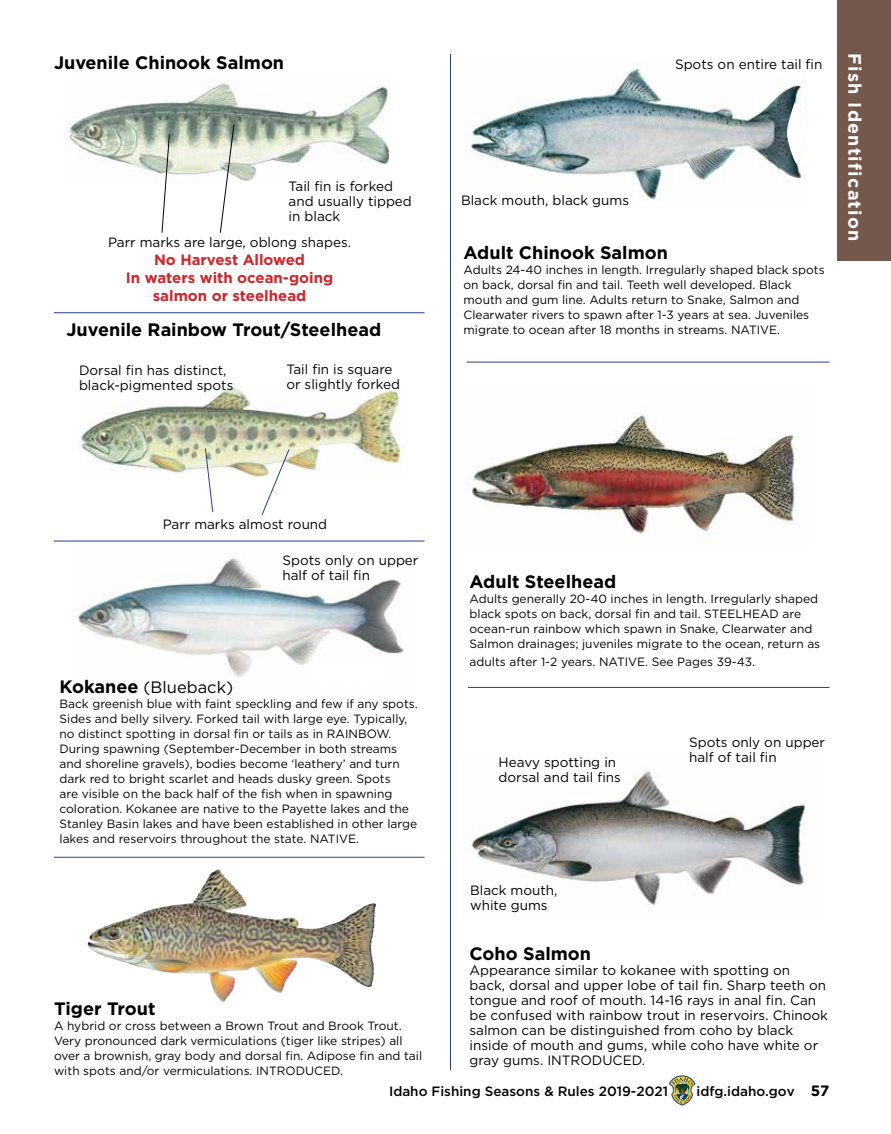
<style>
.page{position:relative;width:891px;height:1134px;background:#fff}
.page>*{position:absolute;margin:0;border:0;box-sizing:border-box;transform-origin:0 0}
.t1{font:700 18px "Gotham";color:#000}
.t2{font:700 18px "Gotham";letter-spacing:.07em;color:#fff}
.t3{font:16.5px "Gotham";color:#000}
.t4{font:700 15px/18px "Gotham";color:#d2232a;text-align:center}
.t5{font:13.5px/15px "Gotham";color:#000}
.t6{font:500 13.5px "Gotham";color:#000}
.t7{font:12px/15px "Gotham";color:#000}
.s1{font-weight:700;font-size:18px}
.s2{font-weight:700;font-size:15px}
</style>
<div class="page">
<svg style="left:669px;top:1075px;width:26px;height:31px"></svg>
<div style="left:837px;top:0;width:54px;height:261px;background:#74584b"></div>
<img style="left:73px;top:540px;width:336px;height:137px">
<hr style="left:54px;top:312px;width:371px;height:1px;background:#25408f">
<hr style="left:450px;top:54px;width:1px;height:1016px;background:#25408f">
<img style="left:66px;top:83px;width:323px;height:99px">
<svg style="left:161px;top:133px;width:9px;height:100px"></svg>
<svg style="left:219px;top:124px;width:16px;height:109px"></svg>
<img style="left:79px;top:386px;width:324px;height:91px">
<svg style="left:205px;top:448px;width:9px;height:65px"></svg>
<svg style="left:261px;top:449px;width:29px;height:67px"></svg>
<img style="left:467px;top:413px;width:337px;height:129px">
<hr style="left:54px;top:857px;width:371px;height:1px;background:#25408f">
<hr style="left:54px;top:541px;width:371px;height:1px;background:#25408f">
<img style="left:469px;top:768px;width:338px;height:137px">
<div style="left:310px;top:662px;width:76px;height:19px;background:#fff"></div>
<hr style="left:468px;top:687px;width:362px;height:1px;background:#25408f">
<hr style="left:467px;top:362px;width:363px;height:1px;background:#25408f">
<img style="left:466px;top:67px;width:336px;height:134px">
<svg style="left:787px;top:102px;width:16px;height:70px"></svg>
<img style="left:88px;top:870px;width:205px;height:132px">
<h1 class="t1" style="left:54px;top:51px;width:232px">Juvenile Chinook Salmon</h1>
<p class="t5" style="left:289px;top:178px;width:125px">Tail fin is forked and usually tipped in black</p>
<p class="t5" style="left:108px;top:235px;width:244px">Parr marks are large, oblong shapes.</p>
<p class="t4" style="left:126px;top:251px;width:209px">No Harvest Allowed<br>In waters with ocean-going salmon or steelhead</p>
<h1 class="t1" style="left:66px;top:317px;width:316px">Juvenile Rainbow Trout/Steelhead</h1>
<p class="t5" style="left:79px;top:363px;width:156px">Dorsal fin has distinct, black-pigmented spots</p>
<p class="t5" style="left:286px;top:361px;width:115px">Tail fin is square or slightly forked</p>
<p class="t5" style="left:675px;top:57px;width:149px">Spots on entire tail fin</p>
<p class="t5" style="left:461px;top:192px;width:170px">Black mouth, black gums</p>
<h1 class="t1" style="left:464px;top:240px;width:206px">Adult Chinook Salmon</h1>
<p class="t7" style="left:464px;top:262px;width:363px">Adults 24-40 inches in length. Irregularly shaped black spots on back, dorsal fin and tail. Teeth well developed. Black mouth and gum line. Adults return to Snake, Salmon and Clearwater rivers to spawn after 1-3 years at sea. Juveniles migrate to ocean after 18 months in streams. NATIVE.</p>
<h1 class="t2" style="left:867px;top:53px;width:190px;rotate:90deg">Fish Identification</h1>
<p class="t5" style="left:163px;top:516px;width:166px">Parr marks almost round</p>
<p class="t5" style="left:282px;top:552px;width:137px">Spots only on upper half of tail fin</p>
<h2 class="t3" style="left:60px;top:677px;width:175px"><span class="s1">Kokanee</span> (Blueback)</h2>
<p class="t7" style="left:60px;top:696px;width:360px">Back greenish blue with faint speckling and few if any spots.<br>Sides and belly silvery. Forked tail with large eye. Typically, no distinct spotting in dorsal fin or tails as in RAINBOW.<br>During spawning (September-December in both streams and shoreline gravels), bodies become ‘leathery’ and turn dark red to bright scarlet and heads dusky green. Spots<br>are visible on the back half of the fish when in spawning coloration. Kokanee are native to the Payette lakes and the Stanley Basin lakes and have been established in other large lakes and reservoirs throughout the state. NATIVE.</p>
<h1 class="t1" style="left:54px;top:996px;width:103px">Tiger Trout</h1>
<p class="t7" style="left:54px;top:1018px;width:370px">A hybrid or cross between a Brown Trout and Brook Trout.<br>Very pronounced dark vermiculations (tiger like stripes) all over a brownish, gray body and dorsal fin. Adipose fin and tail with spots and/or vermiculations. INTRODUCED.</p>
<h1 class="t1" style="left:470px;top:570px;width:148px">Adult Steelhead</h1>
<p class="t7" style="left:470px;top:591px;width:352px">Adults generally 20-40 inches in length. Irregularly shaped black spots on back, dorsal fin and tail. STEELHEAD are ocean-run rainbow which spawn in Snake, Clearwater and Salmon drainages; juveniles migrate to the ocean, return as</p>
<p class="t7" style="left:470px;top:654px;width:287px">adults after 1-2 years. NATIVE. See Pages 39-43.</p>
<p class="t5" style="left:499px;top:755px;width:124px">Heavy spotting in dorsal and tail fins</p>
<p class="t5" style="left:470px;top:882px;width:89px">Black mouth, white gums</p>
<p class="t5" style="left:689px;top:734px;width:137px">Spots only on upper half of tail fin</p>
<h1 class="t1" style="left:470px;top:941px;width:123px">Coho Salmon</h1>
<p class="t5" style="left:470px;top:962px;width:360px">Appearance similar to kokanee with spotting on back, dorsal and upper lobe of tail fin. Sharp teeth on tongue and roof of mouth. 14-16 rays in anal fin. Can be confused with rainbow trout in reservoirs. Chinook salmon can be distinguished from coho by black inside of mouth and gums, while coho have white or gray gums. INTRODUCED.</p>
<p class="t6" style="left:389px;top:1082px;width:281px">Idaho Fishing Seasons &amp; Rules 2019-2021</p>
<p class="t6" style="left:697px;top:1082px;width:135px">idfg.idaho.gov <span class="s2">57</span></p>
</div>
